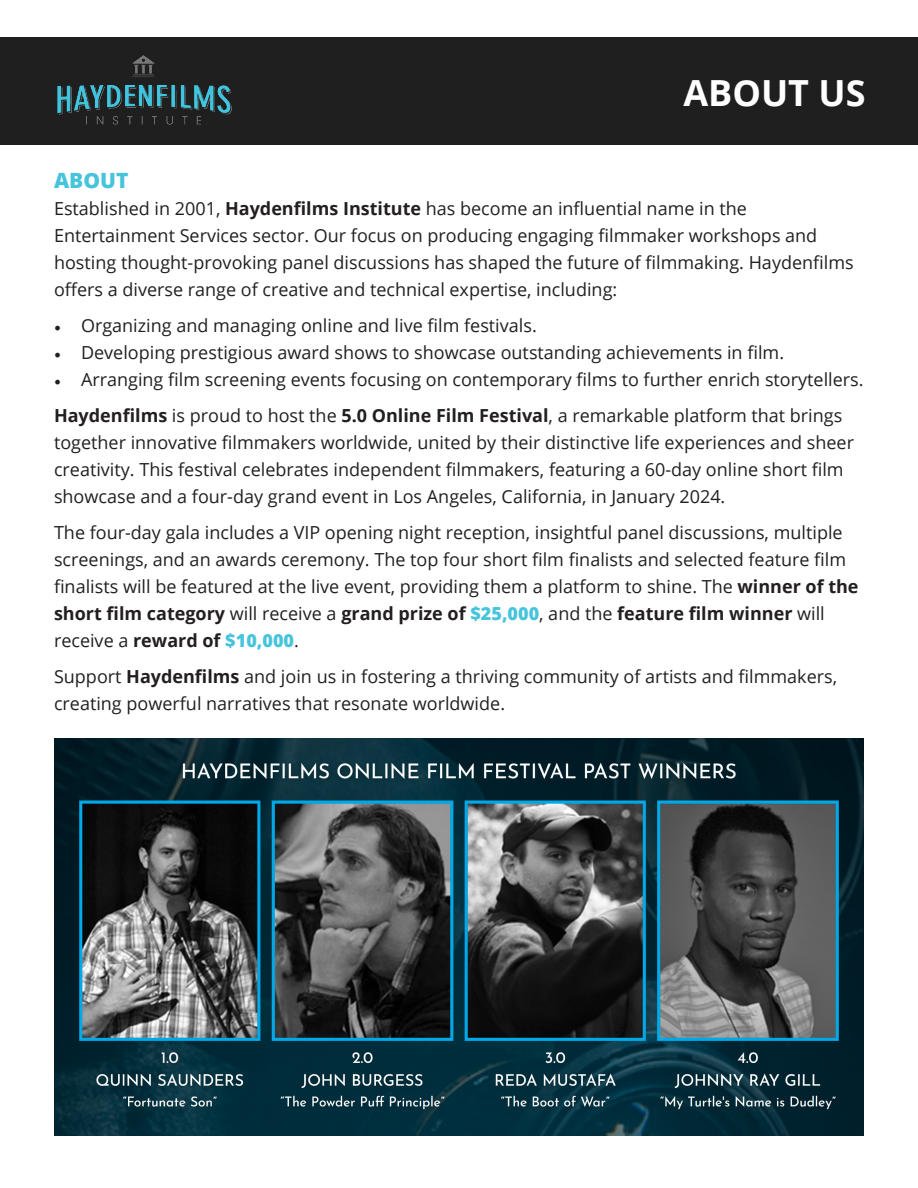
<style>
.page{position:relative;width:918px;height:1188px;background:#fff}
.page>*{position:absolute;margin:0;border:0;box-sizing:border-box;transform-origin:0 0}
.t1{font:700 36px "Open Sans";color:#fff}
.t2{font:800 21px "Open Sans";color:#46c4dc}
.t3{font:18px/27px "Open Sans";color:#231f20}
.s1{font-weight:700}
.s2{font-family:"Minion Pro"}
.s3{font-weight:800;color:#46c4dc}
</style>
<div class="page">
<div style="left:0;top:38px;width:918px;height:108px;background:#1f1f1f"></div>
<img style="left:57px;top:55px;width:175px;height:70px">
<img style="left:54px;top:738px;width:810px;height:398px">
<p class="t1" style="left:683px;top:67px;width:184px">ABOUT US</p>
<p class="t2" style="left:54px;top:164px;width:76px">ABOUT</p>
<p class="t3" style="left:54px;top:194px;width:801px">Established in 2001, <span class="s1">Haydenfilms Institute</span> has become an influential name in the Entertainment Services sector. Our focus on producing engaging filmmaker workshops and hosting thought-provoking panel discussions has shaped the future of filmmaking. Haydenfilms offers a diverse range of creative and technical expertise, including:</p>
<p class="t3" style="left:54px;top:311px;width:484px"><span class="s2">•</span> Organizing and managing online and live film festivals.</p>
<p class="t3" style="left:54px;top:338px;width:732px"><span class="s2">•</span> Developing prestigious award shows to showcase outstanding achievements in film.</p>
<p class="t3" style="left:54px;top:365px;width:811px"><span class="s2">•</span> Arranging film screening events focusing on contemporary films to further enrich storytellers.</p>
<p class="t3" style="left:54px;top:401px;width:802px"><span class="s1">Haydenfilms</span> is proud to host the <span class="s1">5.0 Online Film Festival</span>, a remarkable platform that brings together innovative filmmakers worldwide, united by their distinctive life experiences and sheer creativity. This festival celebrates independent filmmakers, featuring a 60-day online short film showcase and a four-day grand event in Los Angeles, California, in January 2024.</p>
<p class="t3" style="left:54px;top:518px;width:806px">The four-day gala includes a VIP opening night reception, insightful panel discussions, multiple screenings, and an awards ceremony. The top four short film finalists and selected feature film finalists will be featured at the live event, providing them a platform to shine. The <span class="s1">winner of the short film category</span> will receive a <span class="s1">grand prize of</span> <span class="s3">$25,000</span>, and the <span class="s1">feature film winner</span> will receive a <span class="s1">reward of</span> <span class="s3">$10,000</span>.</p>
<p class="t3" style="left:54px;top:662px;width:785px">Support <span class="s1">Haydenfilms</span> and join us in fostering a thriving community of artists and filmmakers, creating powerful narratives that resonate worldwide.</p>
</div>
